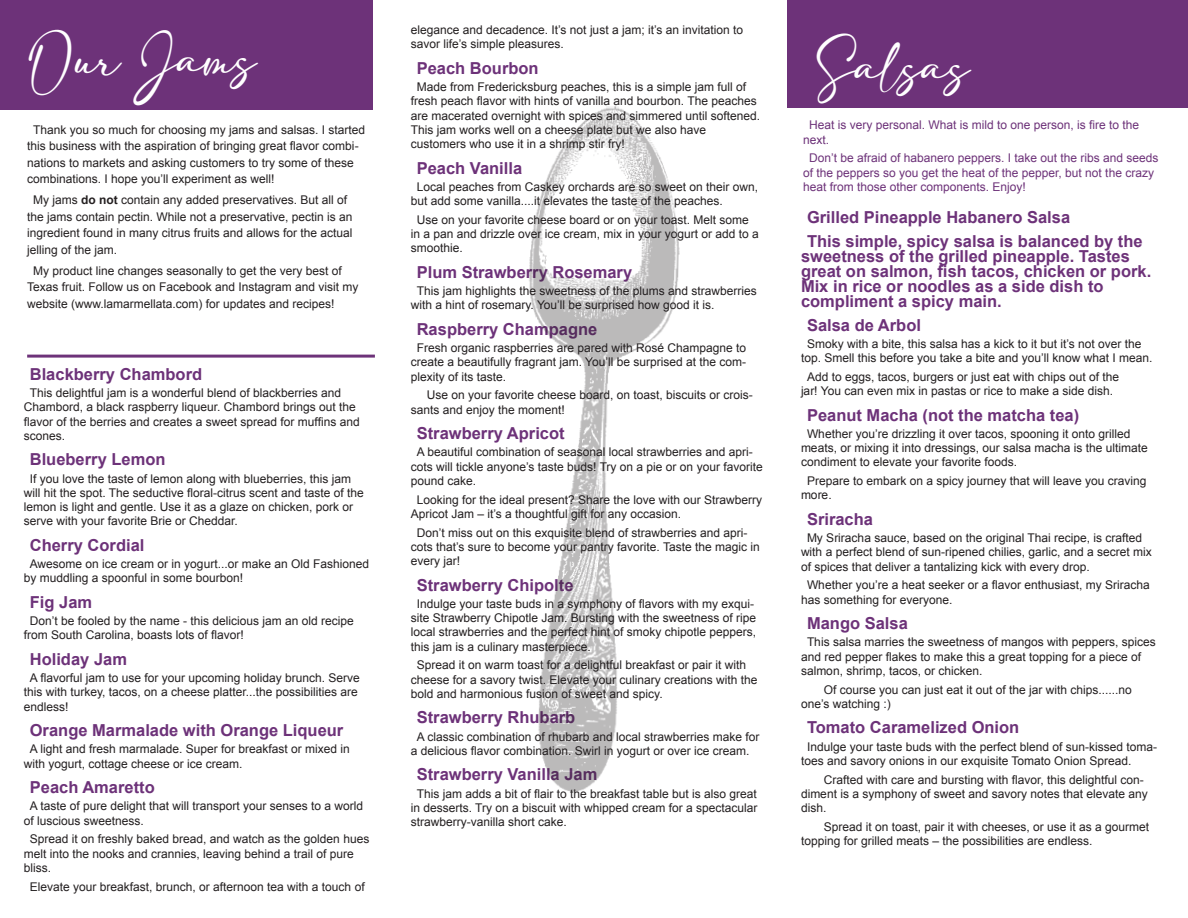
<style>
.page{position:relative;width:1188px;height:918px;background:#fff}
.page>*{position:absolute;margin:0;border:0;box-sizing:border-box;transform-origin:0 0}
.ingredients{font:36px "adelia";color:#fff}
.Jam_Heading{font:700 16.5px/15px "Arial";color:#6d3279}
.t1{font:12px/14.2px "Arial";color:#231f20}
.t2{font:12px/14.2px "Arial";color:#6d3279}
.s1{font-weight:700}
</style>
<div class="page">
<div style="left:0;top:0;width:372px;height:110px;background:#6d3279"></div>
<div style="left:788px;top:0;width:400px;height:108px;background:#6d3279"></div>
<hr style="left:27px;top:355px;width:348px;height:3px;background:#6d3279">
<img style="left:529px;top:106px;width:151px;height:686px">
<p class="ingredients" style="left:29px;top:40px;width:229px">Our Jams</p>
<p class="t1" style="left:27px;top:121px;width:340px;line-height:16.5px;text-indent:6px">Thank you so much for choosing my jams and salsas. I started this business with the aspiration of bringing great flavor combi&shy;nations to markets and asking customers to try some of these combinations. I hope you’ll experiment as well!</p>
<p class="t1" style="left:27px;top:192px;width:327px;line-height:16.5px;text-indent:6px">My jams <span class="s1">do not</span> contain any added preservatives. But all of the jams contain pectin. While not a preservative, pectin is an ingredient found in many citrus fruits and allows for the actual jelling of the jam.</p>
<p class="t1" style="left:27px;top:262px;width:333px;line-height:16.5px;text-indent:6px">My product line changes seasonally to get the very best of<br>Texas fruit. Follow us on Facebook and Instagram and visit my website (www.lamarmellata.com) for updates and recipes!</p>
<p class="Jam_Heading" style="left:30px;top:367px;width:174px">Blackberry Chambord</p>
<p class="t1" style="left:24px;top:386px;width:338px;text-indent:6px">This delightful jam is a wonderful blend of blackberries and Chambord, a black raspberry liqueur. Chambord brings out the flavor of the berries and creates a sweet spread for muffins and scones.</p>
<p class="Jam_Heading" style="left:30px;top:453px;width:137px">Blueberry Lemon</p>
<p class="t1" style="left:24px;top:471px;width:341px;text-indent:6px">If you love the taste of lemon along with blueberries, this jam will hit the spot. The seductive floral-citrus scent and taste of the lemon is light and gentle. Use it as a glaze on chicken, pork or serve with your favorite Brie or Cheddar.</p>
<p class="Jam_Heading" style="left:30px;top:538px;width:116px">Cherry Cordial</p>
<p class="t1" style="left:24px;top:557px;width:347px;text-indent:6px">Awesome on ice cream or in yogurt...or make an Old Fashioned by muddling a spoonful in some bourbon!</p>
<p class="Jam_Heading" style="left:30px;top:595px;width:64px">Fig Jam</p>
<p class="t1" style="left:24px;top:614px;width:332px;text-indent:6px">Don’t be fooled by the name - this delicious jam an old recipe from South Carolina, boasts lots of flavor!</p>
<p class="Jam_Heading" style="left:30px;top:652px;width:99px">Holiday Jam</p>
<p class="t1" style="left:24px;top:671px;width:338px;text-indent:6px">A flavorful jam to use for your upcoming holiday brunch. Serve this with turkey, tacos, on a cheese platter...the possibilities are endless!</p>
<p class="Jam_Heading" style="left:30px;top:723px;width:315px">Orange Marmalade with Orange Liqueur</p>
<p class="t1" style="left:24px;top:742px;width:328px;text-indent:6px">A light and fresh marmalade. Super for breakfast or mixed in with yogurt, cottage cheese or ice cream.</p>
<p class="Jam_Heading" style="left:30px;top:780px;width:127px">Peach Amaretto</p>
<p class="t1" style="left:24px;top:799px;width:341px;text-indent:6px">A taste of pure delight that will transport your senses to a world of luscious sweetness.</p>
<p class="t1" style="left:24px;top:832px;width:347px;text-indent:6px">Spread it on freshly baked bread, and watch as the golden hues melt into the nooks and crannies, leaving behind a trail of pure bliss.</p>
<p class="t1" style="left:30px;top:879px;width:336px">Elevate your breakfast, brunch, or afternoon tea with a touch of</p>
<p class="t1" style="left:411px;top:23px;width:334px">elegance and decadence. It’s not just a jam; it’s an invitation to savor life’s simple pleasures.</p>
<p class="Jam_Heading" style="left:417px;top:61px;width:123px">Peach Bourbon</p>
<p class="t1" style="left:411px;top:80px;width:351px;text-indent:6px">Made from Fredericksburg peaches, this is a simple jam full of fresh peach flavor with hints of vanilla and bourbon. The peaches are macerated overnight with spices and simmered until softened.<br>This jam works well on a cheese plate but we also have customers who use it in a shrimp stir fry!</p>
<p class="Jam_Heading" style="left:417px;top:161px;width:107px">Peach Vanilla</p>
<p class="t1" style="left:411px;top:180px;width:349px;text-indent:6px">Local peaches from Caskey orchards are so sweet on their own, but add some vanilla....it elevates the taste of the peaches.</p>
<p class="t1" style="left:411px;top:213px;width:350px;text-indent:6px">Use on your favorite cheese board or on your toast. Melt some in a pan and drizzle over ice cream, mix in your yogurt or add to a smoothie.</p>
<p class="Jam_Heading" style="left:417px;top:265px;width:217px">Plum Strawberry Rosemary</p>
<p class="t1" style="left:411px;top:284px;width:348px;text-indent:6px">This jam highlights the sweetness of the plums and strawberries with a hint of rosemary. You’ll be surprised how good it is.</p>
<p class="Jam_Heading" style="left:417px;top:322px;width:182px">Raspberry Champagne</p>
<p class="t1" style="left:411px;top:341px;width:337px;text-align:justify;text-indent:6px">Fresh organic raspberries are pared with Rosé Champagne to create a beautifully fragrant jam. You’ll be surprised at the com&shy;plexity of its taste.</p>
<p class="t1" style="left:411px;top:388px;width:344px;text-indent:16px">Use on your favorite cheese board, on toast, biscuits or crois&shy;sants and enjoy the moment!</p>
<p class="Jam_Heading" style="left:417px;top:427px;width:149px">Strawberry Apricot</p>
<p class="t1" style="left:411px;top:445px;width:353px;text-indent:6px">A beautiful combination of seasonal local strawberries and apri&shy;cots will tickle anyone’s taste buds! Try on a pie or on your favorite pound cake.</p>
<p class="t1" style="left:411px;top:493px;width:353px;text-indent:6px">Looking for the ideal present? Share the love with our Strawberry<br>Apricot Jam – it’s a thoughtful gift for any occasion.</p>
<p class="t1" style="left:411px;top:526px;width:351px;text-indent:6px">Don’t miss out on this exquisite blend of strawberries and apri&shy;cots that’s sure to become your pantry favorite. Taste the magic in every jar!</p>
<p class="Jam_Heading" style="left:417px;top:578px;width:158px">Strawberry Chipolte</p>
<p class="t1" style="left:411px;top:597px;width:347px;text-indent:6px">Indulge your taste buds in a symphony of flavors with my exqui&shy;site Strawberry Chipotle Jam. Bursting with the sweetness of ripe local strawberries and the perfect hint of smoky chipotle peppers, this jam is a culinary masterpiece.</p>
<p class="t1" style="left:411px;top:658px;width:348px;text-indent:6px">Spread it on warm toast for a delightful breakfast or pair it with cheese for a savory twist. Elevate your culinary creations with the bold and harmonious fusion of sweet and spicy.</p>
<p class="Jam_Heading" style="left:417px;top:711px;width:160px">Strawberry Rhubarb</p>
<p class="t1" style="left:411px;top:730px;width:350px;text-indent:6px">A classic combination of rhubarb and local strawberries make for a delicious flavor combination. Swirl in yogurt or over ice cream.</p>
<p class="Jam_Heading" style="left:417px;top:768px;width:182px">Strawberry Vanilla Jam</p>
<p class="t1" style="left:411px;top:787px;width:348px;text-align:justify;text-indent:6px">This jam adds a bit of flair to the breakfast table but is also great in desserts. Try on a biscuit with whipped cream for a spectacular strawberry-vanilla short cake.</p>
<p class="ingredients" style="left:817px;top:48px;width:154px">Salsas</p>
<p class="t2" style="left:803px;top:118px;width:338px;text-indent:6px">Heat is very personal. What is mild to one person, is fire to the next.</p>
<p class="t2" style="left:803px;top:151px;width:357px;text-indent:6px">Don’t be afraid of habanero peppers. I take out the ribs and seeds of the peppers so you get the heat of the pepper, but not the crazy heat from those other components. Enjoy!</p>
<p class="Jam_Heading" style="left:807px;top:210px;width:265px">Grilled Pineapple Habanero Salsa</p>
<p class="Jam_Heading" style="left:801px;top:234px;width:352px;text-indent:6px">This simple, spicy salsa is balanced by the sweetness of the grilled pineapple. Tastes great on salmon, fish tacos, chicken or pork.<br>Mix in rice or noodles as a side dish to compliment a spicy main.</p>
<p class="Jam_Heading" style="left:807px;top:318px;width:116px">Salsa de Arbol</p>
<p class="t1" style="left:801px;top:337px;width:353px;text-align:center">Smoky with a bite, this salsa has a kick to it but it’s not over the top. Smell this before you take a bite and you’ll know what I mean.</p>
<p class="t1" style="left:801px;top:370px;width:320px;text-align:center">Add to eggs, tacos, burgers or just eat with chips out of the jar! You can even mix in pastas or rice to make a side dish.</p>
<p class="Jam_Heading" style="left:807px;top:408px;width:274px">Peanut Macha (not the matcha tea)</p>
<p class="t1" style="left:801px;top:427px;width:348px;text-indent:6px">Whether you’re drizzling it over tacos, spooning it onto grilled meats, or mixing it into dressings, our salsa macha is the ultimate condiment to elevate your favorite foods.</p>
<p class="t1" style="left:801px;top:474px;width:347px;text-indent:6px">Prepare to embark on a spicy journey that will leave you craving more.</p>
<p class="Jam_Heading" style="left:807px;top:512px;width:68px">Sriracha</p>
<p class="t1" style="left:801px;top:531px;width:352px;text-indent:6px">My Sriracha sauce, based on the original Thai recipe, is crafted with a perfect blend of sun-ripened chilies, garlic, and a secret mix of spices that deliver a tantalizing kick with every drop.</p>
<p class="t1" style="left:801px;top:578px;width:350px;text-indent:6px">Whether you’re a heat seeker or a flavor enthusiast, my Sriracha has something for everyone.</p>
<p class="Jam_Heading" style="left:807px;top:616px;width:102px">Mango Salsa</p>
<p class="t1" style="left:801px;top:635px;width:356px;text-indent:6px">This salsa marries the sweetness of mangos with peppers, spices and red pepper flakes to make this a great topping for a piece of salmon, shrimp, tacos, or chicken.</p>
<p class="t1" style="left:801px;top:682px;width:332px;text-indent:23px">Of course you can just eat it out of the jar with chips......no one’s watching :)</p>
<p class="Jam_Heading" style="left:807px;top:721px;width:214px">Tomato Caramelized Onion</p>
<p class="t1" style="left:801px;top:739px;width:358px;text-indent:6px">Indulge your taste buds with the perfect blend of sun-kissed toma&shy;toes and savory onions in our exquisite Tomato Onion Spread.</p>
<p class="t1" style="left:801px;top:772px;width:348px;text-indent:23px">Crafted with care and bursting with flavor, this delightful con&shy;diment is a symphony of sweet and savory notes that elevate any dish.</p>
<p class="t1" style="left:801px;top:820px;width:350px;text-indent:23px">Spread it on toast, pair it with cheeses, or use it as a gourmet topping for grilled meats – the possibilities are endless.</p>
</div>
